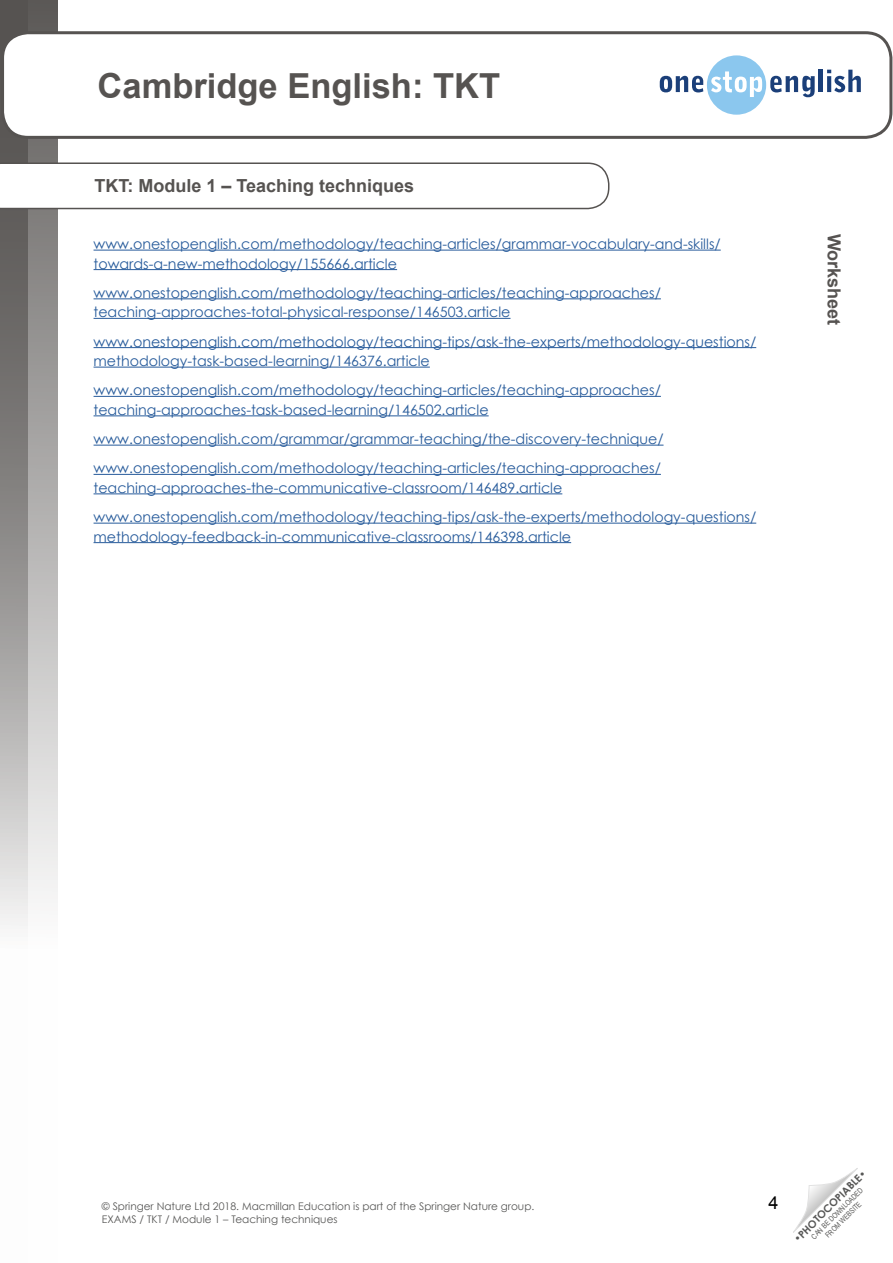
<style>
.page{position:relative;width:893px;height:1263px;background:#fff}
.page>*{position:absolute;margin:0;border:0;box-sizing:border-box;transform-origin:0 0}
.t1{font:700 34.5px "Arial";color:#565351}
.t2{font:700 18px "Arial";color:#565351}
.t3{font:18px "Arial";color:#000}
._9_5pt_BodyText{font:14.25px/19.5px "Century Gothic";color:#275b9b}
.t4{font:10.5px/13.5px "Century Gothic";color:#575756}
.t5{font:700 10.5px "Century Gothic";color:#575756}
.t6{font:7.5px/9px "Arial Narrow";color:#575756;text-align:center}
.s1{font-weight:400}
</style>
<div class="page">
<svg style="left:27px;top:0;width:31px;height:926px;background:#b4b3b2"></svg>
<svg style="left:0;top:0;width:27px;height:926px;background:#949291"></svg>
<svg style="left:793px;top:1168px;width:65px;height:65px"></svg>
<div style="left:3px;top:33px;width:888px;height:104px;background:#fff;border-radius:26px"></div>
<div style="left:1px;top:31px;width:891px;height:108px;border:3px solid #565351;border-radius:26px"></div>
<svg style="left:0;top:162px;width:609px;height:47px"></svg>
<svg style="left:660px;top:55px;width:155px;height:60px"></svg>
<hr style="left:819px;top:70px;width:4px;height:22px;background:#1b3f79">
<svg style="left:827px;top:70px;width:34px;height:22px"></svg>
<hr style="left:94px;top:250px;width:627px;height:1px;background:#275b9b">
<hr style="left:94px;top:269px;width:303px;height:1px;background:#275b9b">
<hr style="left:94px;top:298px;width:567px;height:1px;background:#275b9b">
<hr style="left:94px;top:318px;width:416px;height:1px;background:#275b9b">
<hr style="left:94px;top:347px;width:662px;height:1px;background:#275b9b">
<hr style="left:94px;top:367px;width:336px;height:1px;background:#275b9b">
<hr style="left:94px;top:396px;width:567px;height:1px;background:#275b9b">
<hr style="left:94px;top:415px;width:395px;height:1px;background:#275b9b">
<hr style="left:94px;top:445px;width:569px;height:1px;background:#275b9b">
<hr style="left:94px;top:474px;width:567px;height:1px;background:#275b9b">
<hr style="left:94px;top:493px;width:468px;height:1px;background:#275b9b">
<hr style="left:94px;top:523px;width:662px;height:1px;background:#275b9b">
<hr style="left:94px;top:542px;width:477px;height:1px;background:#275b9b">
<h1 class="t1" style="left:98px;top:63px;width:404px">Cambridge English: TKT</h1>
<p class="t2" style="left:94px;top:174px;width:321px">TKT: Module 1 – Teaching techniques</p>
<p class="_9_5pt_BodyText" style="left:94px;top:234px;width:629px">www.onestopenglish.com/methodology/teaching-articles/grammar-vocabulary-and-skills/ towards-a-new-methodology/155666.article</p>
<p class="_9_5pt_BodyText" style="left:94px;top:283px;width:569px">www.onestopenglish.com/methodology/teaching-articles/teaching-approaches/ teaching-approaches-total-physical-response/146503.article</p>
<p class="_9_5pt_BodyText" style="left:94px;top:331px;width:664px">www.onestopenglish.com/methodology/teaching-tips/ask-the-experts/methodology-questions/ methodology-task-based-learning/146376.article</p>
<p class="_9_5pt_BodyText" style="left:94px;top:380px;width:569px">www.onestopenglish.com/methodology/teaching-articles/teaching-approaches/ teaching-approaches-task-based-learning/146502.article</p>
<p class="_9_5pt_BodyText" style="left:94px;top:429px;width:571px">www.onestopenglish.com/grammar/grammar-teaching/the-discovery-technique/</p>
<p class="_9_5pt_BodyText" style="left:94px;top:458px;width:569px">www.onestopenglish.com/methodology/teaching-articles/teaching-approaches/ teaching-approaches-the-communicative-classroom/146489.article</p>
<p class="_9_5pt_BodyText" style="left:94px;top:507px;width:664px">www.onestopenglish.com/methodology/teaching-tips/ask-the-experts/methodology-questions/ methodology-feedback-in-communicative-classrooms/146398.article</p>
<p class="t2" style="left:846px;top:234px;width:93px;rotate:90deg">Worksheet</p>
<p class="t4" style="left:102px;top:1199px;width:434px">© Springer Nature Ltd 2018. Macmillan Education is part of the Springer Nature group.<br>EXAMS / TKT / Module 1 – Teaching techniques</p>
<p class="t3" style="left:769px;top:1191px;width:12px">4</p>
<p class="t5" style="left:790px;top:1235px;width:99px;rotate:-45deg"><span class="s1">•</span>PHOTOCOPIABLE<span class="s1">•</span></p>
<p class="t6" style="left:809px;top:1234px;width:71px;rotate:-45deg">CAN BE DOWNLOADED<br>FROM WEBSITE</p>
</div>
